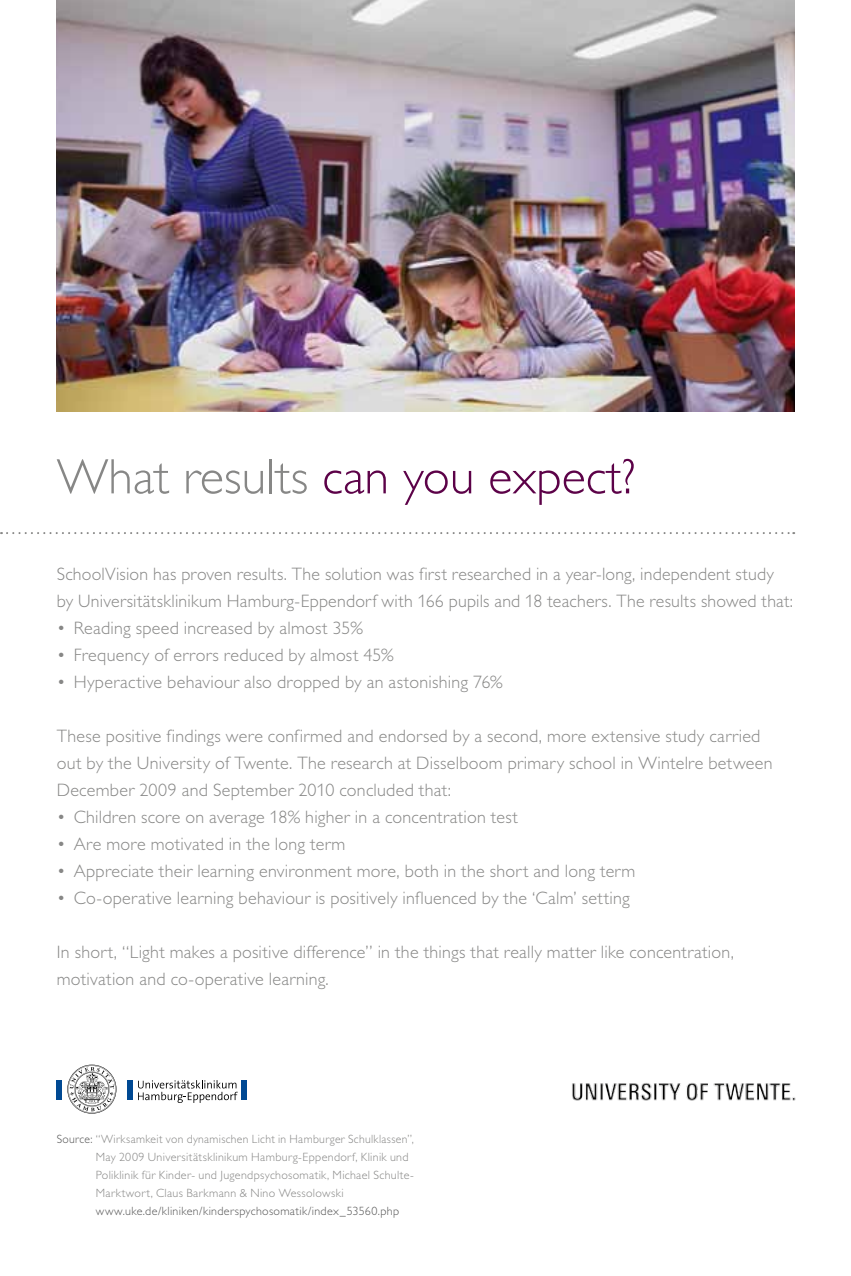
<style>
.page{position:relative;width:851px;height:1276px;background:#fff}
.page>*{position:absolute;margin:0;border:0;box-sizing:border-box;transform-origin:0 0}
.t1{font:50px "Gill Sans Alt One WGL Light";color:#5c0248}
.t2{font:18px/27px "Gill Sans Alt One WGL Light";letter-spacing:.015em;color:#878786}
.t3{font:12px/18px "Gill Sans Alt One WGL Light";letter-spacing:.03em;color:#878786}
.t4{font:12px "Gill Sans Alt One WGL Light";letter-spacing:.025em;color:#565656}
.s1{color:#878786}
.s2{color:#565656}
</style>
<div class="page">
<img style="left:57px;top:0;width:737px;height:412px">
<svg style="left:1px;top:532px;width:793px;height:2px"></svg>
<div style="left:57px;top:1080px;width:5px;height:20px;background:#004993"></div>
<div style="left:127px;top:1080px;width:6px;height:20px;background:#004993"></div>
<svg style="left:67px;top:1064px;width:49px;height:49px"></svg>
<svg style="left:138px;top:1080px;width:100px;height:23px"></svg>
<div style="left:241px;top:1080px;width:6px;height:20px;background:#004993"></div>
<img style="left:572px;top:1083px;width:224px;height:18px">
<h1 class="t1" style="left:57px;top:444px;width:580px"><span class="s1">What results</span> can you expect?</h1>
<p class="t2" style="left:57px;top:560px;width:737px">SchoolVision has proven results. The solution was first researched in a year-long, independent study by Universitätsklinikum Hamburg-Eppendorf with 166 pupils and 18 teachers. The results showed that:</p>
<p class="t2" style="left:57px;top:614px;width:307px">• Reading speed increased by almost 35%</p>
<p class="t2" style="left:57px;top:641px;width:338px">• Frequency of errors reduced by almost 45%</p>
<p class="t2" style="left:57px;top:668px;width:447px">• Hyperactive behaviour also dropped by an astonishing 76%</p>
<p class="t2" style="left:57px;top:722px;width:717px">These positive findings were confirmed and endorsed by a second, more extensive study carried out by the University of Twente. The research at Disselboom primary school in Wintelre between<br>December 2009 and September 2010 concluded that:</p>
<p class="t2" style="left:57px;top:803px;width:462px">• Children score on average 18% higher in a concentration test</p>
<p class="t2" style="left:57px;top:830px;width:290px">• Are more motivated in the long term</p>
<p class="t2" style="left:57px;top:857px;width:580px">• Appreciate their learning environment more, both in the short and long term</p>
<p class="t2" style="left:57px;top:884px;width:574px">• Co-operative learning behaviour is positively influenced by the ‘Calm’ setting</p>
<p class="t2" style="left:57px;top:938px;width:678px">In short, “Light makes a positive difference” in the things that really matter like concentration, motivation and co-operative learning.</p>
<p class="t3" style="left:96px;top:1130px;width:320px;text-indent:-39px"><span class="s2">Source:</span> “Wirksamkeit von dynamischen Licht in Hamburger Schulklassen”, May 2009 Universitätsklinikum Hamburg-Eppendorf, Klinik und Poliklinik für Kinder- und Jugendpsychosomatik, Michael Schulte-Marktwort, Claus Barkmann &amp; Nino Wessolowski</p>
<p class="t4" style="left:96px;top:1203px;width:305px">www.uke.de/kliniken/kinderspychosomatik/index_53560.php</p>
</div>
